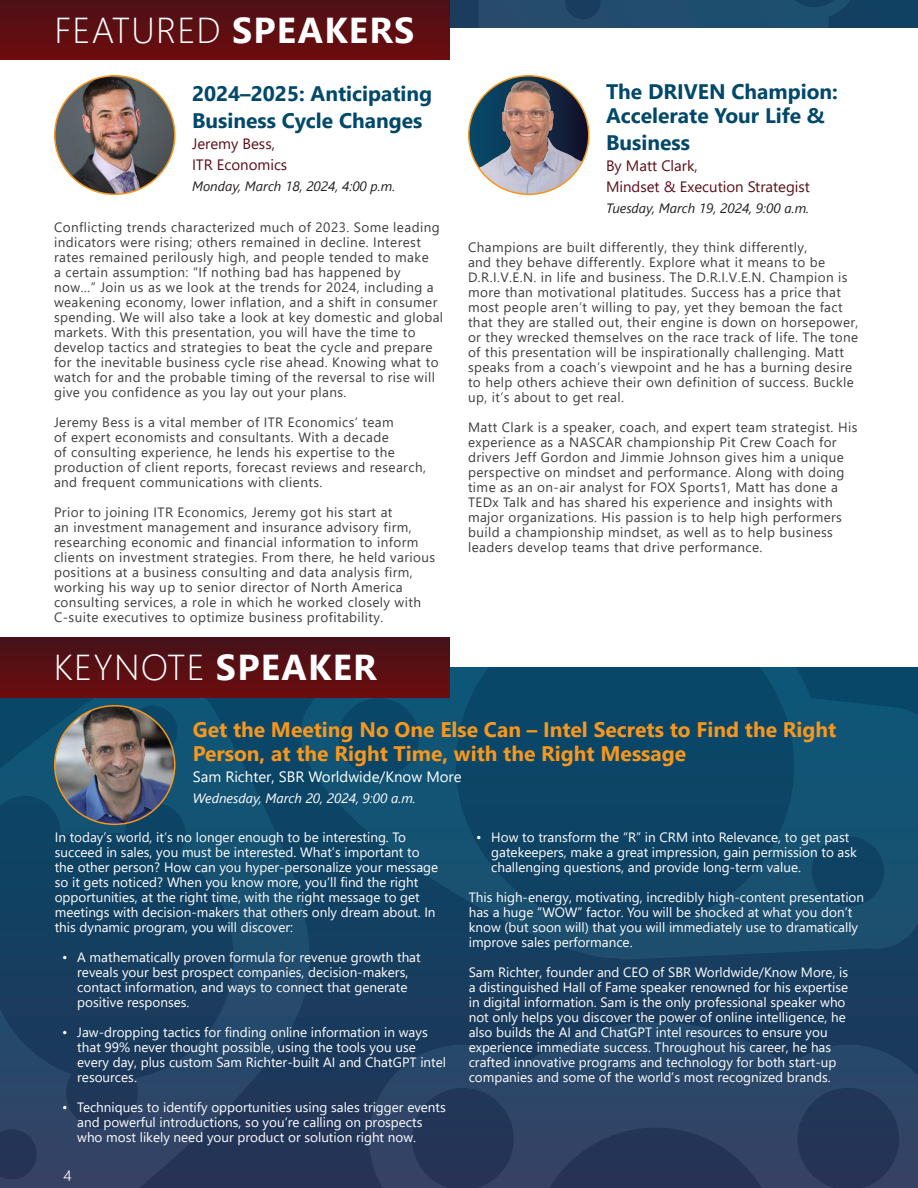
<style>
.page{position:relative;width:918px;height:1188px;background:#fff}
.page>*{position:absolute;margin:0;border:0;box-sizing:border-box;transform-origin:0 0}
.t1{font:300 36px "Segoe UI";letter-spacing:.035em;color:#fff}
.t2{font:700 21px/24px "Segoe UI";color:#f7971d}
.t3{font:700 21px/24px "Segoe UI";color:#014869}
.t4{font:15px "Segoe UI";color:#5b0d17}
.t5{font:15px "Segoe UI";color:#fff}
.t6{font:300 15px "Segoe UI";color:#fff}
.t7{font:13.5px/15px "Segoe UI";letter-spacing:.03em;color:#3e3e3f}
.t8{font:13.5px/15px "Segoe UI";color:#fff}
.t9{font:italic 13.5px "Segoe UI";color:#231f20}
.t10{font:italic 13.5px "Segoe UI";color:#fff}
.s1{font-weight:700}
</style>
<div class="page">
<div style="left:0;top:667px;width:918px;height:521px;background:#1b3c5d"></div>
<div style="left:0;top:0;width:918px;height:28px;background:#114162"></div>
<svg style="left:0;top:697px;width:310px;height:491px"></svg>
<svg style="left:356px;top:1022px;width:562px;height:166px"></svg>
<svg style="left:279px;top:667px;width:639px;height:316px;fill:#104667"></svg>
<svg style="left:450px;top:0;width:400px;height:28px"></svg>
<img style="left:469px;top:76px;width:118px;height:118px">
<div style="left:468px;top:75px;width:122px;height:120px;border:2px solid #f7971d;border-radius:50%"></div>
<img style="left:55px;top:76px;width:118px;height:118px">
<div style="left:54px;top:75px;width:122px;height:120px;border:2px solid #f7971d;border-radius:50%"></div>
<div style="left:0;top:637px;width:449px;height:60px;background:linear-gradient(to bottom,#451219,#6c0c0e)"></div>
<div style="left:0;top:0;width:450px;height:60px;background:linear-gradient(to bottom,#4c1117,#6c0c0d)"></div>
<img style="left:55px;top:706px;width:120px;height:118px">
<div style="left:54px;top:705px;width:122px;height:120px;border:2px solid #f7971d;border-radius:50%"></div>
<p class="t1" style="left:55px;top:-4px;width:361px">FEATURED <span class="s1">SPEAKERS</span></p>
<p class="t3" style="left:192px;top:78px;width:242px;line-height:27px">2024–2025: Anticipating<br>Business Cycle Changes</p>
<p class="t4" style="left:192px;top:129px;width:84px">Jeremy Bess,</p>
<p class="t4" style="left:192px;top:150px;width:97px">ITR Economics</p>
<p class="t9" style="left:192px;top:173px;width:205px">Monday, March 18, 2024, 4:00 p.m.</p>
<p class="t7" style="left:54px;top:218px;width:391px">Conflicting trends characterized much of 2023. Some leading indicators were rising; others remained in decline. Interest rates remained perilously high, and people tended to make<br>a certain assumption: “If nothing bad has happened by now…” Join us as we look at the trends for 2024, including a weakening economy, lower inflation, and a shift in consumer spending. We will also take a look at key domestic and global markets. With this presentation, you will have the time to develop tactics and strategies to beat the cycle and prepare for the inevitable business cycle rise ahead. Knowing what to watch for and the probable timing of the reversal to rise will give you confidence as you lay out your plans.</p>
<p class="t7" style="left:54px;top:413px;width:374px">Jeremy Bess is a vital member of ITR Economics’ team<br>of expert economists and consultants. With a decade<br>of consulting experience, he lends his expertise to the production of client reports, forecast reviews and research, and frequent communications with clients.</p>
<p class="t7" style="left:54px;top:503px;width:383px">Prior to joining ITR Economics, Jeremy got his start at<br>an investment management and insurance advisory firm, researching economic and financial information to inform clients on investment strategies. From there, he held various positions at a business consulting and data analysis firm, working his way up to senior director of North America consulting services, a role in which he worked closely with C-suite executives to optimize business profitability.</p>
<p class="t1" style="left:54px;top:634px;width:324px">KEYNOTE <span class="s1">SPEAKER</span></p>
<p class="t3" style="left:606px;top:78px;width:234px">The DRIVEN Champion:<br>Accelerate Your Life &amp;</p>
<p class="t3" style="left:606px;top:129px;width:85px">Business</p>
<p class="t4" style="left:606px;top:151px;width:93px">By Matt Clark,</p>
<p class="t4" style="left:606px;top:172px;width:206px">Mindset &amp; Execution Strategist</p>
<p class="t9" style="left:606px;top:195px;width:205px">Tuesday, March 19, 2024, 9:00 a.m.</p>
<p class="t7" style="left:468px;top:239px;width:392px">Champions are built differently, they think differently,<br>and they behave differently. Explore what it means to be D.R.I.V.E.N. in life and business. The D.R.I.V.E.N. Champion is more than motivational platitudes. Success has a price that most people aren’t willing to pay, yet they bemoan the fact that they are stalled out, their engine is down on horsepower, or they wrecked themselves on the race track of life. The tone of this presentation will be inspirationally challenging. Matt speaks from a coach’s viewpoint and he has a burning desire to help others achieve their own definition of success. Buckle up, it’s about to get real.</p>
<p class="t7" style="left:468px;top:419px;width:391px">Matt Clark is a speaker, coach, and expert team strategist. His experience as a NASCAR championship Pit Crew Coach for drivers Jeff Gordon and Jimmie Johnson gives him a unique perspective on mindset and performance. Along with doing time as an on-air analyst for FOX Sports1, Matt has done a TEDx Talk and has shared his experience and insights with major organizations. His passion is to help high performers build a championship mindset, as well as to help business leaders develop teams that drive performance.</p>
<p class="t2" style="left:193px;top:716px;width:645px">Get the Meeting No One Else Can – Intel Secrets to Find the Right<br>Person, at the Right Time, with the Right Message</p>
<p class="t5" style="left:193px;top:763px;width:270px">Sam Richter, SBR Worldwide/Know More</p>
<p class="t10" style="left:193px;top:786px;width:225px">Wednesday, March 20, 2024, 9:00 a.m.</p>
<p class="t8" style="left:55px;top:828px;width:385px">In today’s world, it’s no longer enough to be interesting. To succeed in sales, you must be interested. What’s important to the other person? How can you hyper-personalize your message so it gets noticed? When you know more, you’ll find the right opportunities, at the right time, with the right message to get meetings with decision-makers that others only dream about. In this dynamic program, you will discover:</p>
<p class="t8" style="left:77px;top:948px;width:345px;text-indent:-15px">• A mathematically proven formula for revenue growth that reveals your best prospect companies, decision-makers, contact information, and ways to connect that generate positive responses.</p>
<p class="t8" style="left:77px;top:1023px;width:370px;text-indent:-15px">• Jaw-dropping tactics for finding online information in ways that 99% never thought possible, using the tools you use every day, plus custom Sam Richter-built AI and ChatGPT intel resources.</p>
<p class="t8" style="left:77px;top:1098px;width:370px;text-indent:-15px">• Techniques to identify opportunities using sales trigger events and powerful introductions, so you’re calling on prospects who most likely need your product or solution right now.</p>
<p class="t6" style="left:63px;top:1162px;width:10px">4</p>
<p class="t8" style="left:491px;top:829px;width:367px;text-indent:-15px">• How to transform the “R” in CRM into Relevance, to get past gatekeepers, make a great impression, gain permission to ask challenging questions, and provide long-term value.</p>
<p class="t8" style="left:469px;top:889px;width:397px">This high-energy, motivating, incredibly high-content presentation has a huge “WOW” factor. You will be shocked at what you don’t know (but soon will) that you will immediately use to dramatically improve sales performance.</p>
<p class="t8" style="left:469px;top:964px;width:381px">Sam Richter, founder and CEO of SBR Worldwide/Know More, is a distinguished Hall of Fame speaker renowned for his expertise in digital information. Sam is the only professional speaker who not only helps you discover the power of online intelligence, he also builds the AI and ChatGPT intel resources to ensure you experience immediate success. Throughout his career, he has crafted innovative programs and technology for both start-up companies and some of the world’s most recognized brands.</p>
</div>
